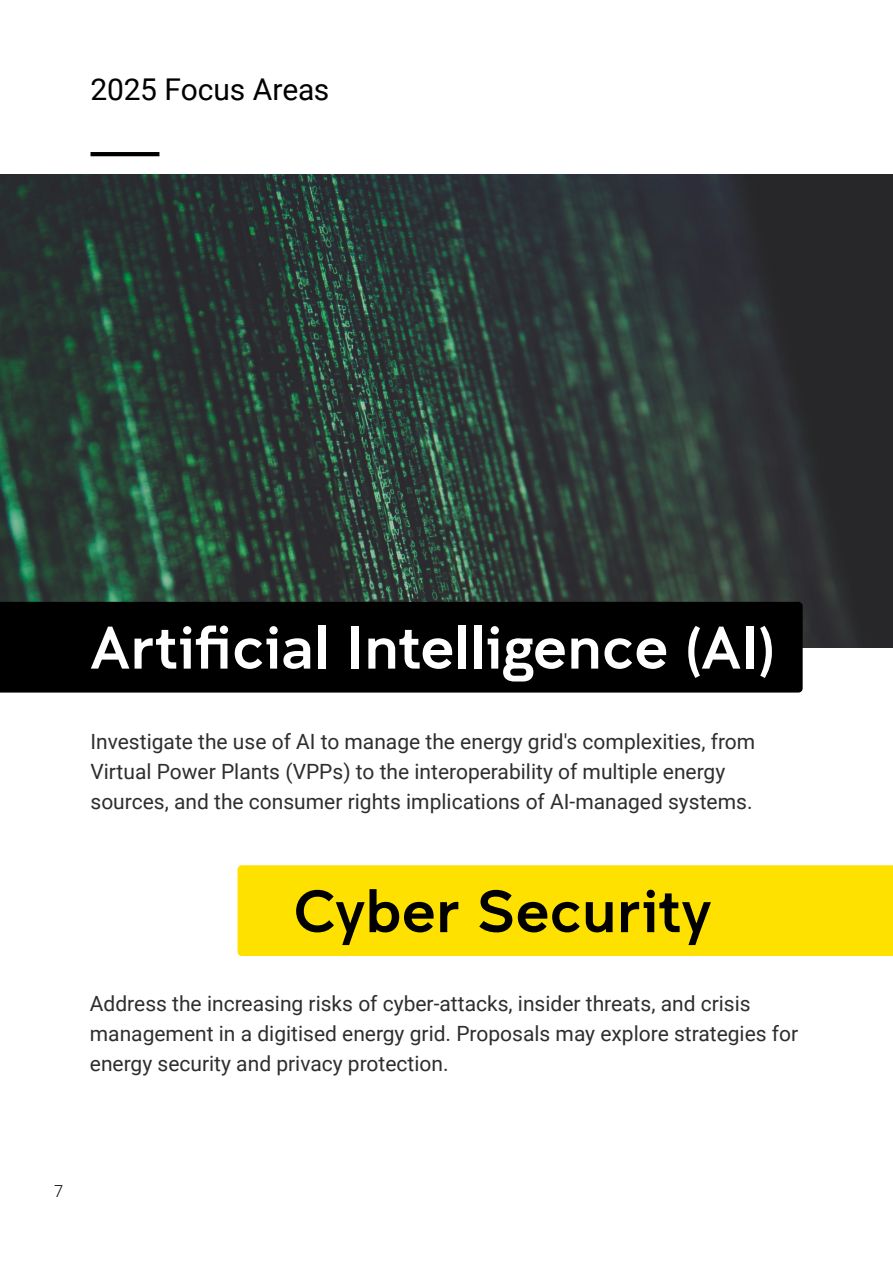
<style>
.page{position:relative;width:893px;height:1263px;background:#fff}
.page>*{position:absolute;margin:0;border:0;box-sizing:border-box;transform-origin:0 0}
.t1{font:60px "Clancy";color:#fff}
.t2{font:60px "Clancy";color:#000}
.t3{font:30px "Roboto";letter-spacing:-.01em;color:#000}
.t4{font:21px/30px "Roboto";color:#2e2e2f}
.t5{font:300 16.5px "Roboto";color:#000}
</style>
<div class="page">
<img style="left:0;top:174px;width:893px;height:473px">
<hr style="left:91px;top:152px;width:68px;height:4px;background:#000">
<div style="left:0;top:602px;width:803px;height:90px;background:#000"></div>
<div style="left:238px;top:865px;width:655px;height:91px;background:#ffe100"></div>
<h2 class="t3" style="left:91px;top:69px;width:240px">2025 Focus Areas</h2>
<h1 class="t1" style="left:90px;top:613px;width:686px">Artificial Intelligence (AI)</h1>
<p class="t4" style="left:91px;top:726px;width:666px">Investigate the use of AI to manage the energy grid's complexities, from<br>Virtual Power Plants (VPPs) to the interoperability of multiple energy sources, and the consumer rights implications of AI-managed systems.</p>
<h1 class="t2" style="left:293px;top:877px;width:420px">Cyber Security</h1>
<p class="t4" style="left:90px;top:988px;width:710px">Address the increasing risks of cyber-attacks, insider threats, and crisis management in a digitised energy grid. Proposals may explore strategies for energy security and privacy protection.</p>
<p class="t5" style="left:54px;top:1180px;width:11px">7</p>
</div>
